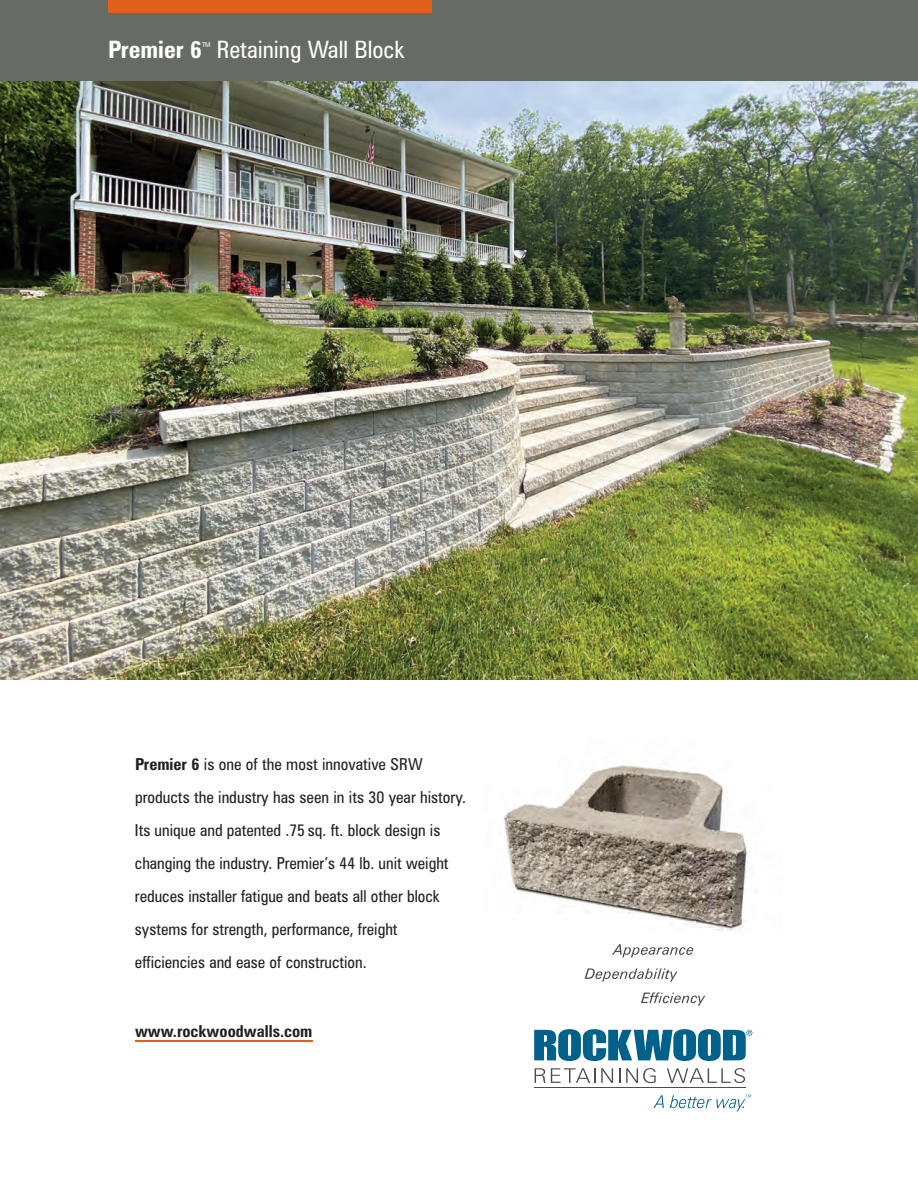
<style>
.page{position:relative;width:918px;height:1188px;background:#fff}
.page>*{position:absolute;margin:0;border:0;box-sizing:border-box;transform-origin:0 0}
.t1{font:condensed 24px "Zurich BT";color:#fff}
.t2{font:700 condensed 24px "Zurich BT";color:#fff}
.t3{font:condensed 16.5px/33px "Zurich BT";color:#231f20}
.t4{font:700 condensed 16.5px "Zurich BT";color:#231f20}
.t5{font:condensed 6.75px "Zurich BT";color:#fff}
.s1{font-weight:700}
</style>
<div class="page">
<hr style="left:135px;top:1040px;width:178px;height:1px;background:#e1601e">
<svg style="left:534px;top:1029px;width:218px;height:32px"></svg>
<svg style="left:535px;top:1068px;width:60px;height:15px"></svg>
<svg style="left:601px;top:1068px;width:12px;height:15px"></svg>
<svg style="left:619px;top:1068px;width:1px;height:15px"></svg>
<svg style="left:626px;top:1068px;width:30px;height:15px"></svg>
<svg style="left:667px;top:1068px;width:78px;height:15px"></svg>
<hr style="left:534px;top:1087px;width:211px;height:1px;background:#4d4d4d">
<svg style="left:653px;top:1095px;width:11px;height:13px"></svg>
<svg style="left:670px;top:1095px;width:81px;height:16px"></svg>
<svg style="left:612px;top:944px;width:81px;height:13px"></svg>
<svg style="left:585px;top:968px;width:93px;height:14px"></svg>
<svg style="left:641px;top:992px;width:64px;height:14px"></svg>
<div style="left:0;top:0;width:918px;height:102px;background:#666b65"></div>
<img style="left:0;top:81px;width:918px;height:598px">
<div style="left:108px;top:0;width:324px;height:14px;background:#e1601e"></div>
<img style="left:503px;top:765px;width:246px;height:153px">
<img style="left:674px;top:918px;width:72px;height:13px">
<h1 class="t2" style="left:108px;top:40px;width:95px">Premier 6</h1>
<p class="t5" style="left:202px;top:42px;width:10px">TM</p>
<h1 class="t1" style="left:217px;top:40px;width:189px">Retaining Wall Block</h1>
<p class="t3" style="left:135px;top:749px;width:333px"><span class="s1">Premier 6</span> is one of the most innovative SRW products the industry has seen in its 30 year history.<br>Its unique and patented .75 sq. ft. block design is changing the industry. Premier’s 44 lb. unit weight reduces installer fatigue and beats all other block systems for strength, performance, freight efficiencies and ease of construction.</p>
<p class="t4" style="left:135px;top:1025px;width:179px">www.rockwoodwalls.com</p>
</div>
